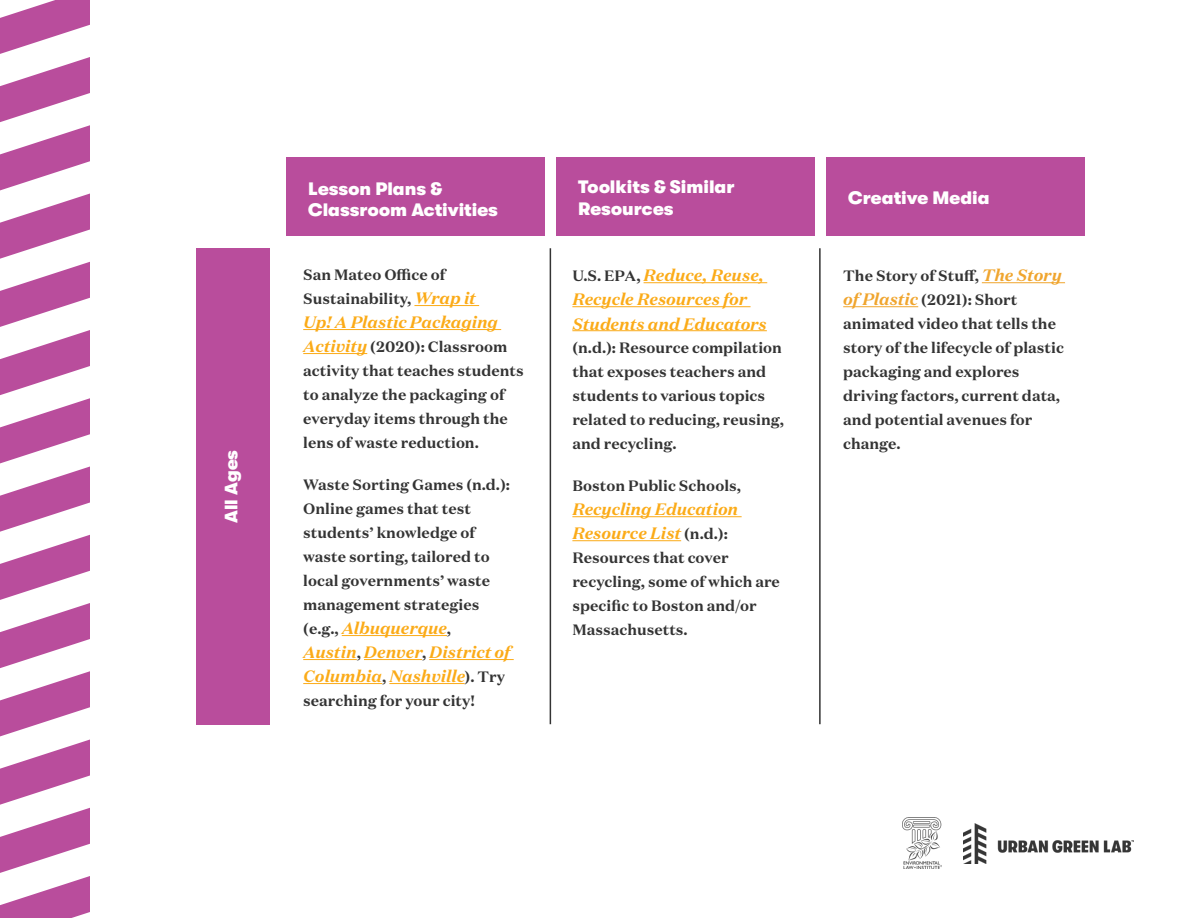
<style>
.page{position:relative;width:1188px;height:918px;background:#fff}
.page>*{position:absolute;margin:0;border:0;box-sizing:border-box;transform-origin:0 0}
.t1{font:900 18px/21.6px "GT Walsheim Pro";color:#fff}
.t2{font:italic 700 16.5px/24px "Domaine Text";letter-spacing:-.005em;color:#fbab18}
.t3{font:700 15px/24px "Domaine Text";color:#343434}
.s1{font-style:italic;font-size:16.5px;color:#fbab18}
.s2{font-style:normal;font-size:15px;color:#343434}
.s3{font-style:italic;font-size:16.5px;color:#f0a52e}
</style>
<div class="page">
<svg style="left:0;top:0;width:90px;height:918px"></svg>
<hr style="left:414px;top:305px;width:65px;height:1px;background:#fbab18">
<hr style="left:303px;top:329px;width:198px;height:1px;background:#fbab18">
<hr style="left:303px;top:353px;width:64px;height:1px;background:#fbab18">
<hr style="left:342px;top:635px;width:105px;height:1px;background:#fbab18">
<hr style="left:303px;top:659px;width:54px;height:1px;background:#fbab18">
<hr style="left:364px;top:659px;width:58px;height:1px;background:#fbab18">
<hr style="left:429px;top:659px;width:85px;height:1px;background:#fbab18">
<hr style="left:303px;top:683px;width:79px;height:1px;background:#fbab18">
<hr style="left:389px;top:683px;width:76px;height:1px;background:#fbab18">
<hr style="left:644px;top:282px;width:123px;height:1px;background:#fbab18">
<hr style="left:572px;top:306px;width:179px;height:1px;background:#fbab18">
<hr style="left:572px;top:330px;width:195px;height:1px;background:#fbab18">
<hr style="left:572px;top:516px;width:170px;height:1px;background:#fbab18">
<hr style="left:572px;top:540px;width:109px;height:1px;background:#fbab18">
<img style="left:963px;top:823px;width:171px;height:41px">
<img style="left:903px;top:818px;width:38px;height:51px">
<div style="left:286px;top:158px;width:258px;height:78px;background:#b94d9c"></div>
<div style="left:196px;top:248px;width:74px;height:477px;background:#b94d9c"></div>
<div style="left:556px;top:158px;width:258px;height:78px;background:#b94d9c"></div>
<div style="left:826px;top:158px;width:258px;height:78px;background:#b94d9c"></div>
<hr style="left:550px;top:248px;width:1px;height:476px;background:#343434">
<hr style="left:819px;top:248px;width:2px;height:476px;background:#343434">
<hr style="left:982px;top:282px;width:83px;height:1px;background:#f0a52e">
<hr style="left:843px;top:306px;width:75px;height:1px;background:#f0a52e">
<p class="t1" style="left:221px;top:523px;width:75px;rotate:-90deg">All Ages</p>
<p class="t1" style="left:308px;top:178px;width:191px">Lesson Plans &amp;<br>Classroom Activities</p>
<p class="t1" style="left:578px;top:176px;width:158px">Toolkits &amp; Similar<br>Resources</p>
<p class="t1" style="left:848px;top:187px;width:143px">Creative Media</p>
<p class="t3" style="left:303px;top:263px;width:174px">San Mateo Office of<br>Sustainability, <span class="s1">Wrap it</span></p>
<p class="t2" style="left:303px;top:310px;width:196px">Up! A Plastic Packaging</p>
<p class="t3" style="left:303px;top:335px;width:222px"><span class="s1">Activity</span> (2020): Classroom activity that teaches students to analyze the packaging of everyday items through the lens of waste reduction.</p>
<p class="t3" style="left:303px;top:473px;width:208px">Waste Sorting Games (n.d.):<br>Online games that test students’ knowledge of waste sorting, tailored to local governments’ waste management strategies</p>
<p class="t2" style="left:303px;top:616px;width:209px"><span class="s2">(e.g.,</span> Albuquerque<span class="s2">,<br></span>Austin<span class="s2">,</span> Denver<span class="s2">,</span> District of<br>Columbia<span class="s2">,</span> Nashville<span class="s2">). Try</span></p>
<p class="t3" style="left:303px;top:689px;width:173px">searching for your city!</p>
<p class="t2" style="left:572px;top:264px;width:196px"><span class="s2">U.S. EPA,</span> Reduce, Reuse,<br>Recycle Resources for<br>Students and Educators</p>
<p class="t3" style="left:572px;top:336px;width:213px">(n.d.): Resource compilation that exposes teachers and students to various topics related to reducing, reusing, and recycling.</p>
<p class="t3" style="left:572px;top:474px;width:170px">Boston Public Schools,</p>
<p class="t2" style="left:572px;top:498px;width:167px">Recycling Education<br>Resource List <span class="s2">(n.d.):</span></p>
<p class="t3" style="left:572px;top:546px;width:209px">Resources that cover recycling, some of which are specific to Boston and/or<br>Massachusetts.</p>
<p class="t3" style="left:843px;top:264px;width:222px">The Story of Stuff, <span class="s3">The Story of Plastic</span> (2021): Short animated video that tells the story of the lifecycle of plastic packaging and explores driving factors, current data, and potential avenues for change.</p>
</div>
